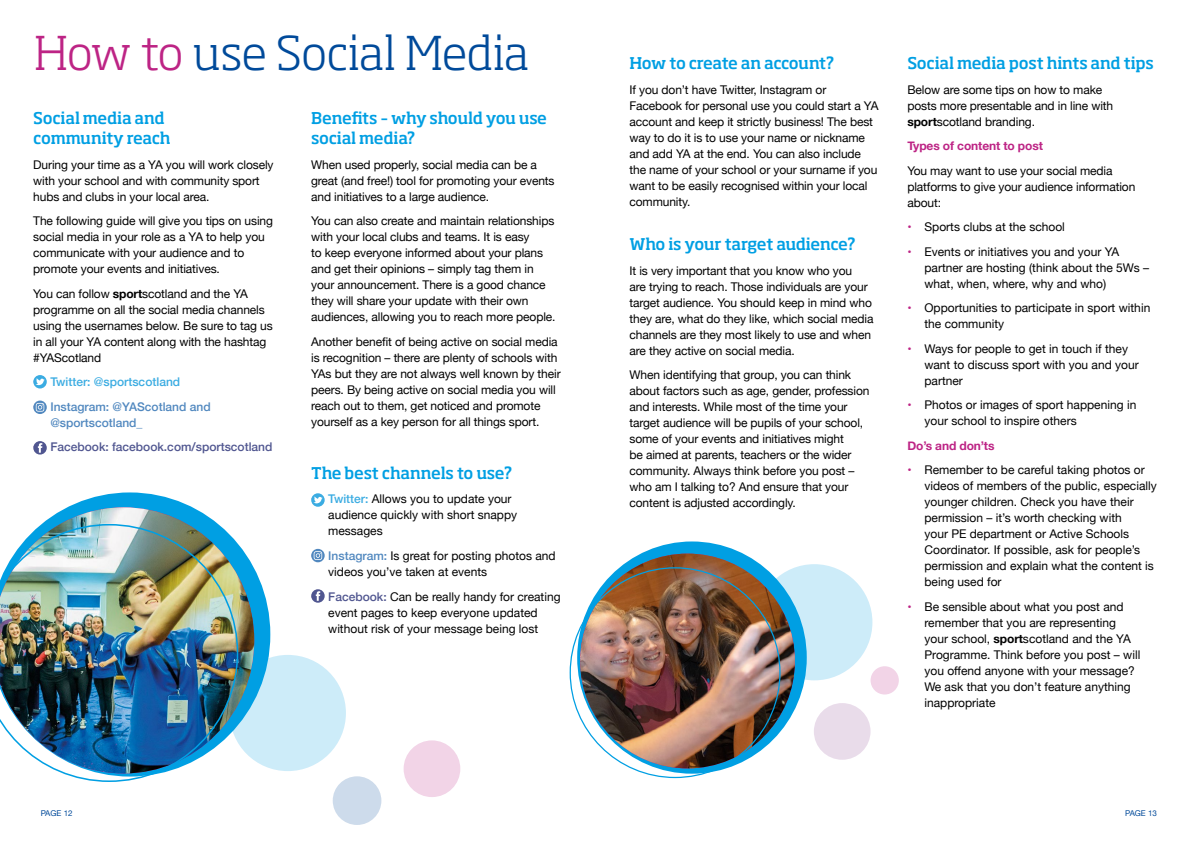
<style>
.page{position:relative;width:1191px;height:842px;background:#fff}
.page>*{position:absolute;margin:0;border:0;box-sizing:border-box;transform-origin:0 0}
.Paragraph_Style_1{font:300 46px "Soho Std";letter-spacing:-.005em;color:#004a9a}
.Paragraph_Style_1-2{font:500 16px/20px "Soho Std";letter-spacing:-.02em;color:#009fe3}
.Paragraph_Style_1-3{font:12px/16px "Helvetica Neue";letter-spacing:-.01em;color:#000}
.t1{font:500 12px/16px "Helvetica Neue";color:#5188bf}
.t2{font:500 12px "Helvetica Neue";color:#505690}
.Paragraph_Style_1-4{font:700 12px "Helvetica Neue";letter-spacing:-.01em;color:#bd2485}
.t3{font:500 12px "Helvetica Neue";color:#3bace2}
.t4{font:8px "Helvetica Neue";color:#004a9a}
.s1{color:#bd2485}
.s2{font-weight:700}
.s3{font-weight:700;color:#bd2485}
.s4{font-weight:500;color:#3bace2}
.s5{font-weight:500;color:#5188bf}
.s6{font-weight:500;color:#505690}
</style>
<div class="page">
<div style="left:230px;top:655px;width:116px;height:116px;background:#cdecf9;border-radius:50%"></div>
<div style="left:403px;top:740px;width:57px;height:57px;background:#f2d4e7;border-radius:50%"></div>
<div style="left:333px;top:776px;width:48px;height:49px;background:#cddbeb;border-radius:50%"></div>
<div style="left:756px;top:564px;width:116px;height:116px;background:#cdecf9;border-radius:50%"></div>
<div style="left:870px;top:666px;width:29px;height:28px;background:#f2d4e7;border-radius:50%"></div>
<div style="left:814px;top:703px;width:56px;height:57px;background:#e9dcea;border-radius:50%"></div>
<svg style="left:33px;top:375px;width:14px;height:13px"></svg>
<svg style="left:35px;top:378px;width:10px;height:7px"></svg>
<svg style="left:33px;top:441px;width:14px;height:14px"></svg>
<svg style="left:38px;top:443px;width:4px;height:10px"></svg>
<svg style="left:33px;top:401px;width:14px;height:13px"></svg>
<svg style="left:68px;top:492px;width:202px;height:276px"></svg>
<img style="left:42px;top:507px;width:212px;height:261px">
<img style="left:0;top:524px;width:238px;height:258px">
<div style="left:577px;top:541px;width:229px;height:233px;background:#009fe3;border-radius:50%"></div>
<img style="left:580px;top:554px;width:215px;height:214px;border-radius:107px">
<svg style="left:36px;top:403px;width:8px;height:9px"></svg>
<svg style="left:311px;top:493px;width:14px;height:14px"></svg>
<svg style="left:313px;top:496px;width:9px;height:8px"></svg>
<svg style="left:311px;top:589px;width:14px;height:14px"></svg>
<svg style="left:316px;top:591px;width:4px;height:10px"></svg>
<svg style="left:311px;top:549px;width:14px;height:13px"></svg>
<svg style="left:314px;top:551px;width:8px;height:9px"></svg>
<p class="Paragraph_Style_1" style="left:34px;top:24px;width:496px"><span class="s1">How to</span> use Social Media</p>
<p class="Paragraph_Style_1-2" style="left:33px;top:108px;width:139px">Social media and community reach</p>
<p class="Paragraph_Style_1-3" style="left:33px;top:157px;width:242px">During your time as a YA you will work closely with your school and with community sport hubs and clubs in your local area.</p>
<p class="Paragraph_Style_1-3" style="left:33px;top:214px;width:241px">The following guide will give you tips on using social media in your role as a YA to help you communicate with your audience and to promote your events and initiatives.</p>
<p class="Paragraph_Style_1-3" style="left:33px;top:286px;width:241px">You can follow <span class="s2">sport</span>scotland and the YA programme on all the social media channels using the usernames below. Be sure to tag us in all your YA content along with the hashtag #YAScotland</p>
<p class="t3" style="left:33px;top:372px;width:148px"><span class="s3">•</span> Twitter: @sportscotland</p>
<p class="t1" style="left:50px;top:398px;width:162px;text-indent:-17px"><span class="s3">•</span> Instagram: @YAScotland and @sportscotland_</p>
<p class="t2" style="left:33px;top:438px;width:241px"><span class="s3">•</span> Facebook: facebook.com/sportscotland</p>
<p class="Paragraph_Style_1-2" style="left:311px;top:108px;width:237px">Benefits – why should you use social media?</p>
<p class="Paragraph_Style_1-3" style="left:311px;top:157px;width:245px">When used properly, social media can be a great (and free!) tool for promoting your events and initiatives to a large audience.</p>
<p class="Paragraph_Style_1-3" style="left:311px;top:214px;width:246px">You can also create and maintain relationships with your local clubs and teams. It is easy<br>to keep everyone informed about your plans and get their opinions – simply tag them in your announcement. There is a good chance they will share your update with their own audiences, allowing you to reach more people.</p>
<p class="Paragraph_Style_1-3" style="left:311px;top:334px;width:251px">Another benefit of being active on social media is recognition – there are plenty of schools with YAs but they are not always well known by their peers. By being active on social media you will reach out to them, get noticed and promote yourself as a key person for all things sport.</p>
<p class="Paragraph_Style_1-2" style="left:311px;top:463px;width:203px">The best channels to use?</p>
<p class="Paragraph_Style_1-3" style="left:328px;top:492px;width:190px;text-indent:-17px"><span class="s3">•</span> <span class="s4">Twitter:</span> Allows you to update your audience quickly with short snappy messages</p>
<p class="Paragraph_Style_1-3" style="left:328px;top:548px;width:229px;text-indent:-17px"><span class="s3">•</span> <span class="s5">Instagram:</span> Is great for posting photos and videos you’ve taken at events</p>
<p class="Paragraph_Style_1-3" style="left:311px;top:589px;width:251px;text-align:center"><span class="s3">•</span> <span class="s6">Facebook:</span> Can be really handy for creating event pages to keep everyone updated without risk of your message being lost</p>
<p class="t4" style="left:41px;top:807px;width:33px">PAGE 12</p>
<p class="Paragraph_Style_1-2" style="left:629px;top:53px;width:207px">How to create an account?</p>
<p class="Paragraph_Style_1-3" style="left:629px;top:82px;width:250px">If you don’t have Twitter, Instagram or Facebook for personal use you could start a YA account and keep it strictly business! The best way to do it is to use your name or nickname and add YA at the end. You can also include the name of your school or your surname if you want to be easily recognised within your local community.</p>
<p class="Paragraph_Style_1-2" style="left:629px;top:234px;width:228px">Who is your target audience?</p>
<p class="Paragraph_Style_1-3" style="left:629px;top:263px;width:245px">It is very important that you know who you<br>are trying to reach. Those individuals are your target audience. You should keep in mind who they are, what do they like, which social media channels are they most likely to use and when are they active on social media.</p>
<p class="Paragraph_Style_1-3" style="left:629px;top:368px;width:241px">When identifying that group, you can think about factors such as age, gender, profession and interests. While most of the time your target audience will be pupils of your school, some of your events and initiatives might<br>be aimed at parents, teachers or the wider community. Always think before you post – who am I talking to? And ensure that your content is adjusted accordingly.</p>
<p class="Paragraph_Style_1-2" style="left:907px;top:53px;width:248px">Social media post hints and tips</p>
<p class="Paragraph_Style_1-3" style="left:907px;top:82px;width:207px">Below are some tips on how to make posts more presentable and in line with <span class="s2">sport</span>scotland branding.</p>
<p class="Paragraph_Style_1-4" style="left:907px;top:136px;width:137px">Types of content to post</p>
<p class="Paragraph_Style_1-3" style="left:907px;top:163px;width:229px">You may want to use your social media platforms to give your audience information about:</p>
<p class="Paragraph_Style_1-3" style="left:907px;top:220px;width:159px"><span class="s3">•</span> Sports clubs at the school</p>
<p class="Paragraph_Style_1-3" style="left:924px;top:244px;width:226px;text-indent:-17px"><span class="s3">•</span> Events or initiatives you and your YA partner are hosting (think about the 5Ws – what, when, where, why and who)</p>
<p class="Paragraph_Style_1-3" style="left:924px;top:301px;width:227px;text-indent:-17px"><span class="s3">•</span> Opportunities to participate in sport within the community</p>
<p class="Paragraph_Style_1-3" style="left:924px;top:341px;width:216px;text-indent:-17px"><span class="s3">•</span> Ways for people to get in touch if they want to discuss sport with you and your partner</p>
<p class="Paragraph_Style_1-3" style="left:924px;top:398px;width:213px;text-indent:-17px"><span class="s3">•</span> Photos or images of sport happening in your school to inspire others</p>
<p class="Paragraph_Style_1-4" style="left:907px;top:436px;width:89px">Do’s and don’ts</p>
<p class="Paragraph_Style_1-3" style="left:924px;top:463px;width:234px;text-indent:-17px"><span class="s3">•</span> Remember to be careful taking photos or videos of members of the public, especially younger children. Check you have their permission – it’s worth checking with<br>your PE department or Active Schools Coordinator. If possible, ask for people’s permission and explain what the content is being used for</p>
<p class="Paragraph_Style_1-3" style="left:924px;top:599px;width:217px;text-indent:-17px"><span class="s3">•</span> Be sensible about what you post and remember that you are representing your school, <span class="s2">sport</span>scotland and the YA Programme. Think before you post – will you offend anyone with your message?<br>We ask that you don’t feature anything inappropriate</p>
<p class="t4" style="left:1125px;top:807px;width:33px">PAGE 13</p>
</div>
